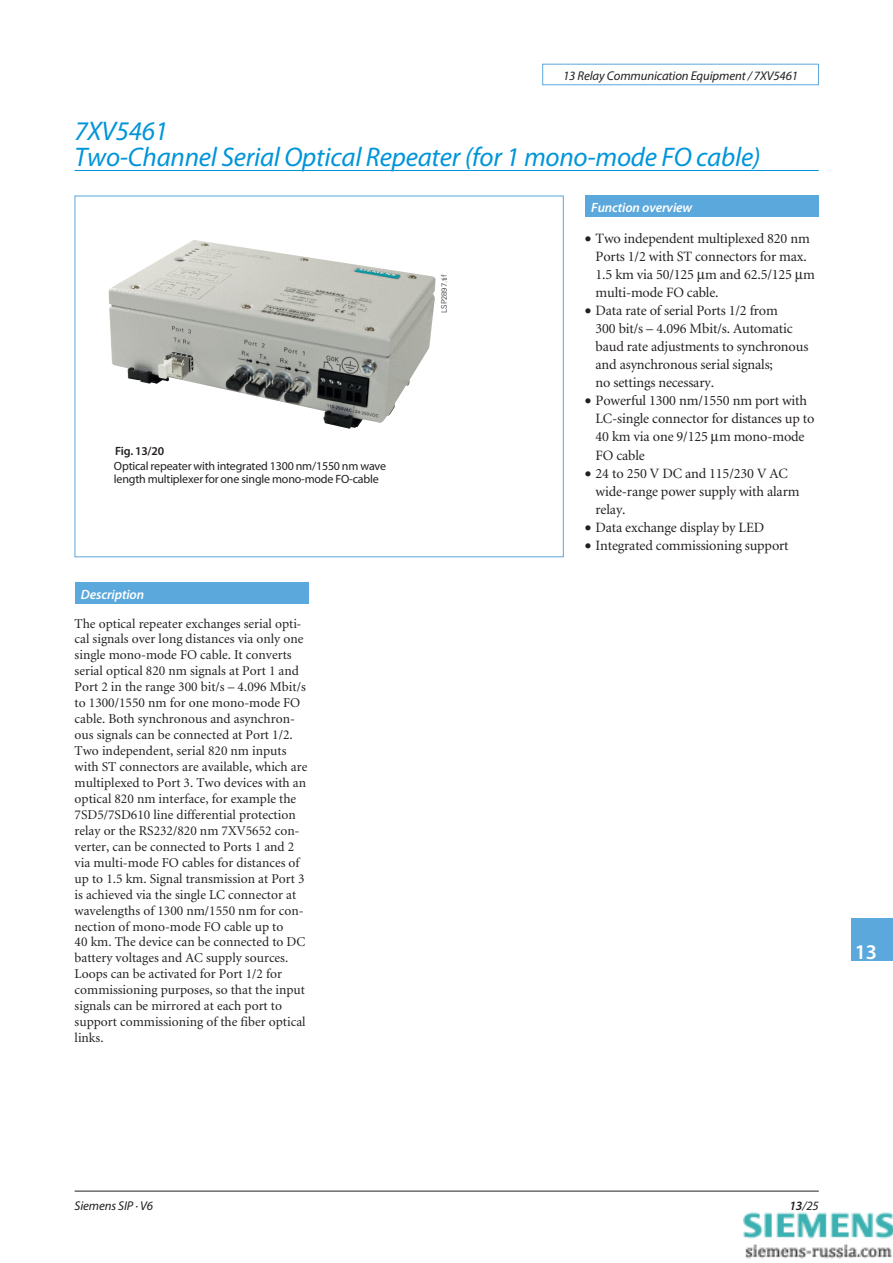
<style>
.page{position:relative;width:893px;height:1263px;background:#fff}
.page>*{position:absolute;margin:0;border:0;box-sizing:border-box;transform-origin:0 0}
.t1{font:italic 27px/25.5px "Myriad Pro";letter-spacing:-.01em;color:#0095d9}
.t2{font:300 21px "Myriad Pro";color:#fff}
.t3{font:14.25px/18px "Minion";letter-spacing:-.01em;color:#231f20}
.t4{font:13.5px/15.9px "Minion";color:#231f20}
.t5{font:italic 300 13.5px "Myriad Pro";letter-spacing:-.01em;color:#fff}
.t6{font:italic 12.75px "Myriad Pro";letter-spacing:-.01em;color:#231f20}
.t7{font:12px/12.8px "Myriad Pro";letter-spacing:-.015em;color:#231f20}
.t8{font:300 12px "Myriad Pro";letter-spacing:-.015em;color:#231f20}
.t9{font:300 7.5px "Univers";letter-spacing:-.01em;color:#231f20}
.s1{font-weight:300}
</style>
<div class="page">
<hr style="left:75px;top:170px;width:744px;height:1px;background:#0095d9">
<div style="left:585px;top:196px;width:234px;height:21px;background:#5ba8dc"></div>
<div style="left:75px;top:583px;width:233px;height:21px;background:#5ba8dc"></div>
<hr style="left:75px;top:1191px;width:744px;height:1px;background:#231f20">
<div style="left:851px;top:918px;width:42px;height:43px;background:#5ba8dc"></div>
<div style="left:542px;top:64px;width:277px;height:21px;border:1px solid #5ba8dc"></div>
<img style="left:108px;top:240px;width:328px;height:189px">
<img style="left:743px;top:1212px;width:150px;height:47px">
<p class="t6" style="left:563px;top:71px;width:237px">13 Relay Communication Equipment / 7XV5461</p>
<h1 class="t1" style="left:75px;top:121px;width:687px">7XV5461<br>Two-Channel Serial Optical Repeater (for 1 mono-mode FO cable)</h1>
<p class="t8" style="left:115px;top:447px;width:51px">Fig. 13/20</p>
<p class="t7" style="left:114px;top:460px;width:274px">Optical repeater with integrated 1300 nm/1550 nm wave length multiplexer for one single mono-mode FO-cable</p>
<p class="t5" style="left:81px;top:589px;width:65px">Description</p>
<p class="t4" style="left:75px;top:616px;width:234px">The optical repeater exchanges serial opti&shy;cal signals over long distances via only one single mono-mode FO cable. It converts serial optical 820 nm signals at Port 1 and Port 2 in the range 300 bit/s – 4.096 Mbit/s to 1300/1550 nm for one mono-mode FO cable. Both synchronous and asynchron&shy;ous signals can be connected at Port 1/2.<br>Two independent, serial 820 nm inputs with ST connectors are available, which are multiplexed to Port 3. Two devices with an optical 820 nm interface, for example the 7SD5/7SD610 line differential protection relay or the RS232/820 nm 7XV5652 con&shy;verter, can be connected to Ports 1 and 2 via multi-mode FO cables for distances of up to 1.5 km. Signal transmission at Port 3 is achieved via the single LC connector at wavelengths of 1300 nm/1550 nm for con&shy;nection of mono-mode FO cable up to<br>40 km. The device can be connected to DC battery voltages and AC supply sources.<br>Loops can be activated for Port 1/2 for commissioning purposes, so that the input signals can be mirrored at each port to support commissioning of the fiber optical links.</p>
<p class="t9" style="left:441px;top:313px;width:39px;rotate:-90deg">LSP2897.tif</p>
<p class="t5" style="left:591px;top:203px;width:102px">Function overview</p>
<p class="t3" style="left:595px;top:230px;width:221px;text-indent:-11px">• Two independent multiplexed 820 nm<br>Ports 1/2 with ST connectors for max.<br>1.5 km via 50/125 m and 62.5/125 m multi-mode FO cable.</p>
<p class="t3" style="left:595px;top:303px;width:214px;text-indent:-11px">• Data rate of serial Ports 1/2 from<br>300 bit/s – 4.096 Mbit/s. Automatic baud rate adjustments to synchronous and asynchronous serial signals;<br>no settings necessary.</p>
<p class="t3" style="left:595px;top:393px;width:220px;text-indent:-11px">• Powerful 1300 nm/1550 nm port with<br>LC-single connector for distances up to<br>40 km via one 9/125 m mono-mode<br>FO cable</p>
<p class="t3" style="left:595px;top:465px;width:205px;text-indent:-11px">• 24 to 250 V DC and 115/230 V AC wide-range power supply with alarm relay.</p>
<p class="t3" style="left:585px;top:519px;width:181px">• Data exchange display by LED</p>
<p class="t3" style="left:585px;top:537px;width:205px">• Integrated commissioning support</p>
<h2 class="t2" style="left:855px;top:945px;width:24px">13</h2>
<p class="t6" style="left:75px;top:1201px;width:80px">Siemens SIP · V6</p>
<p class="t6" style="left:789px;top:1201px;width:31px"><span class="s1">13</span>/25</p>
</div>
